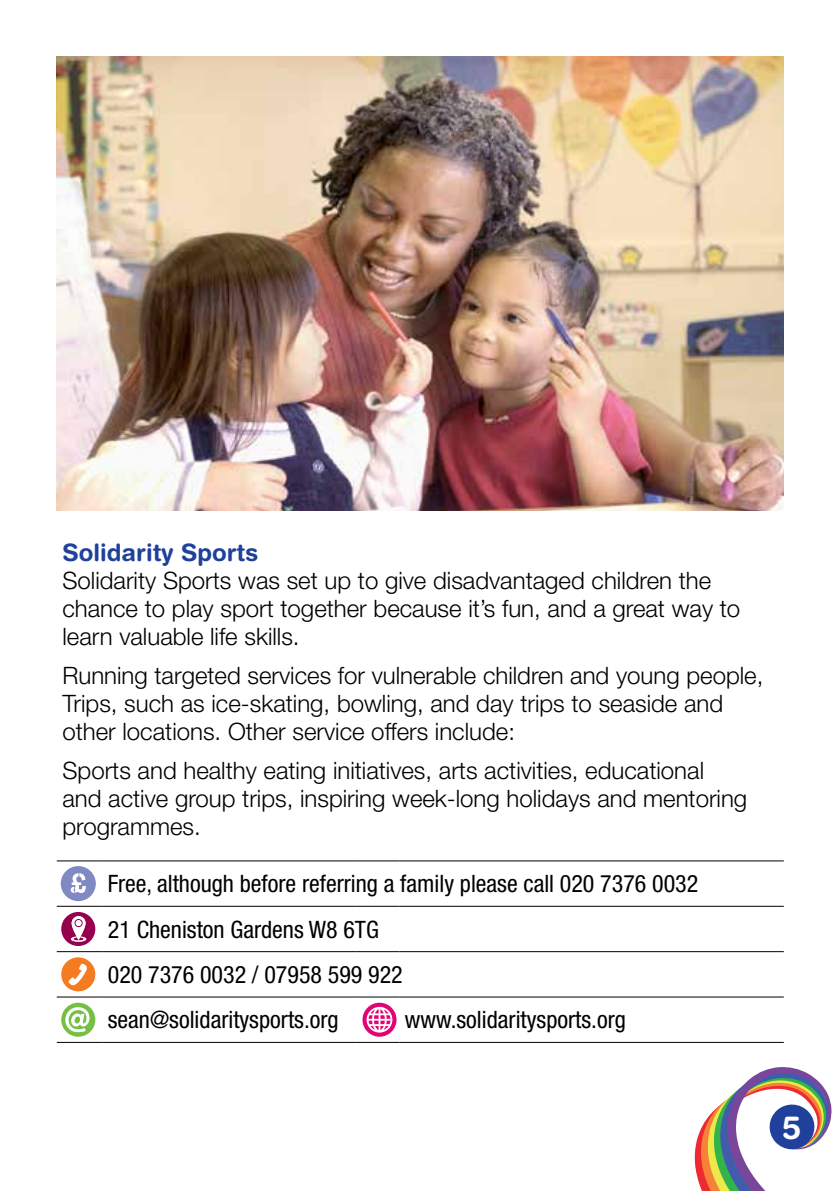
<style>
.page{position:relative;width:840px;height:1191px;background:#fff}
.page>*{position:absolute;margin:0;border:0;box-sizing:border-box;transform-origin:0 0}
.t1{font:700 32px "Helvetica Rounded LT Std";color:#fff}
.t2{font:300 24px/28px "Helvetica Neue LT Std";color:#000}
.t3{font:condensed 24px/45.4px "Helvetica Neue LT Std";color:#000}
.t4{font:700 24px "Helvetica Rounded LT Std";color:#20419b}
</style>
<div class="page">
<svg style="left:694px;top:1067px;width:137px;height:124px"></svg>
<hr style="left:57px;top:860px;width:45px;height:1px;background:#000">
<hr style="left:102px;top:860px;width:254px;height:1px;background:#000">
<hr style="left:356px;top:860px;width:43px;height:1px;background:#000">
<hr style="left:399px;top:860px;width:384px;height:1px;background:#000">
<hr style="left:57px;top:905px;width:45px;height:1px;background:#000">
<hr style="left:102px;top:905px;width:254px;height:1px;background:#000">
<hr style="left:356px;top:905px;width:43px;height:1px;background:#000">
<hr style="left:399px;top:905px;width:384px;height:1px;background:#000">
<hr style="left:57px;top:951px;width:45px;height:1px;background:#000">
<hr style="left:102px;top:951px;width:254px;height:1px;background:#000">
<hr style="left:356px;top:951px;width:43px;height:1px;background:#000">
<hr style="left:399px;top:951px;width:384px;height:1px;background:#000">
<hr style="left:57px;top:996px;width:45px;height:1px;background:#000">
<hr style="left:102px;top:996px;width:254px;height:1px;background:#000">
<hr style="left:356px;top:996px;width:43px;height:1px;background:#000">
<hr style="left:399px;top:996px;width:384px;height:1px;background:#000">
<hr style="left:57px;top:1042px;width:45px;height:1px;background:#000">
<hr style="left:102px;top:1042px;width:254px;height:1px;background:#000">
<hr style="left:356px;top:1042px;width:43px;height:1px;background:#000">
<hr style="left:399px;top:1042px;width:384px;height:1px;background:#000">
<div style="left:61px;top:866px;width:35px;height:35px;background:#8189c4;border-radius:50%"></div>
<svg style="left:71px;top:873px;width:15px;height:20px"></svg>
<svg style="left:61px;top:912px;width:34px;height:34px"></svg>
<svg style="left:61px;top:957px;width:34px;height:34px"></svg>
<svg style="left:61px;top:1002px;width:34px;height:34px"></svg>
<svg style="left:362px;top:1002px;width:34px;height:34px"></svg>
<img style="left:56px;top:57px;width:726px;height:453px">
<p class="t4" style="left:62px;top:537px;width:197px">Solidarity Sports</p>
<p class="t2" style="left:62px;top:565px;width:679px">Solidarity Sports was set up to give disadvantaged children the chance to play sport together because it’s fun, and a great way to learn valuable life skills.</p>
<p class="t2" style="left:62px;top:661px;width:702px">Running targeted services for vulnerable children and young people,<br>Trips, such as ice-skating, bowling, and day trips to seaside and other locations. Other service offers include:</p>
<p class="t2" style="left:62px;top:756px;width:686px">Sports and healthy eating initiatives, arts activities, educational and active group trips, inspiring week-long holidays and mentoring programmes.</p>
<p class="t3" style="left:108px;top:861px;width:591px">Free, although before referring a family please call 020 7376 0032<br>21 Cheniston Gardens W8 6TG<br>020 7376 0032 / 07958 599 922<br>sean@solidaritysports.org</p>
<p class="t3" style="left:404px;top:997px;width:222px">www.solidaritysports.org</p>
<h1 class="t1" style="left:782px;top:1107px;width:20px">5</h1>
</div>
